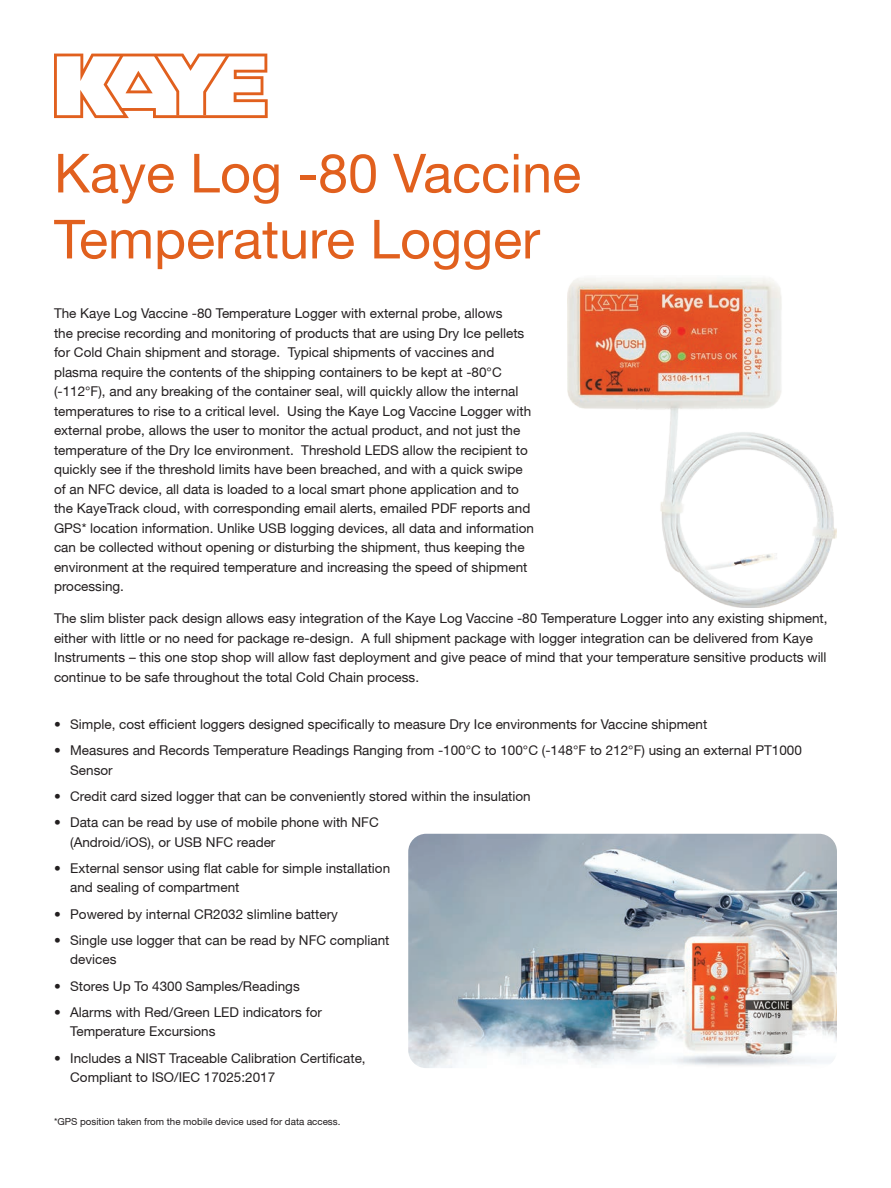
<style>
.page{position:relative;width:891px;height:1188px;background:#fff}
.page>*{position:absolute;margin:0;border:0;box-sizing:border-box;transform-origin:0 0}
.t1{font:54px/66px "Helvetica Neue";color:#e1601e}
.t2{font:13.5px/19.5px "Helvetica Neue";color:#231f20}
.t3{font:9.75px "Helvetica Neue";color:#231f20}
</style>
<div class="page">
<svg style="left:54px;top:54px;width:214px;height:64px"></svg>
<img style="left:567px;top:278px;width:270px;height:329px">
<img style="left:408px;top:834px;width:429px;height:234px">
<h1 class="t1" style="left:54px;top:140px;width:529px">Kaye Log -80 Vaccine<br>Temperature Logger</h1>
<p class="t2" style="left:54px;top:303px;width:482px">The Kaye Log Vaccine -80 Temperature Logger with external probe, allows<br>the precise recording and monitoring of products that are using Dry Ice pellets for Cold Chain shipment and storage. Typical shipments of vaccines and plasma require the contents of the shipping containers to be kept at -80°C (-112°F), and any breaking of the container seal, will quickly allow the internal temperatures to rise to a critical level. Using the Kaye Log Vaccine Logger with external probe, allows the user to monitor the actual product, and not just the temperature of the Dry Ice environment. Threshold LEDS allow the recipient to quickly see if the threshold limits have been breached, and with a quick swipe of an NFC device, all data is loaded to a local smart phone application and to the KayeTrack cloud, with corresponding email alerts, emailed PDF reports and GPS* location information. Unlike USB logging devices, all data and information can be collected without opening or disturbing the shipment, thus keeping the environment at the required temperature and increasing the speed of shipment processing.</p>
<p class="t2" style="left:54px;top:608px;width:775px">The slim blister pack design allows easy integration of the Kaye Log Vaccine -80 Temperature Logger into any existing shipment, either with little or no need for package re-design. A full shipment package with logger integration can be delivered from Kaye Instruments – this one stop shop will allow fast deployment and give peace of mind that your temperature sensitive products will continue to be safe throughout the total Cold Chain process.</p>
<p class="t2" style="left:54px;top:714px;width:655px">• Simple, cost efficient loggers designed specifically to measure Dry Ice environments for Vaccine shipment</p>
<p class="t2" style="left:70px;top:740px;width:733px;text-indent:-16px">• Measures and Records Temperature Readings Ranging from -100°C to 100°C (-148°F to 212°F) using an external PT1000<br>Sensor</p>
<p class="t2" style="left:54px;top:786px;width:478px">• Credit card sized logger that can be conveniently stored within the insulation</p>
<p class="t2" style="left:70px;top:812px;width:310px;text-indent:-16px">• Data can be read by use of mobile phone with NFC (Android/iOS), or USB NFC reader</p>
<p class="t2" style="left:70px;top:858px;width:322px;text-indent:-16px">• External sensor using flat cable for simple installation and sealing of compartment</p>
<p class="t2" style="left:54px;top:904px;width:285px">• Powered by internal CR2032 slimline battery</p>
<p class="t2" style="left:70px;top:930px;width:321px;text-indent:-16px">• Single use logger that can be read by NFC compliant devices</p>
<p class="t2" style="left:54px;top:976px;width:247px">• Stores Up To 4300 Samples/Readings</p>
<p class="t2" style="left:70px;top:1002px;width:253px;text-indent:-16px">• Alarms with Red/Green LED indicators for<br>Temperature Excursions</p>
<p class="t2" style="left:70px;top:1048px;width:297px;text-indent:-16px">• Includes a NIST Traceable Calibration Certificate,<br>Compliant to ISO/IEC 17025:2017</p>
<p class="t3" style="left:54px;top:1116px;width:288px">*GPS position taken from the mobile device used for data access.</p>
</div>
